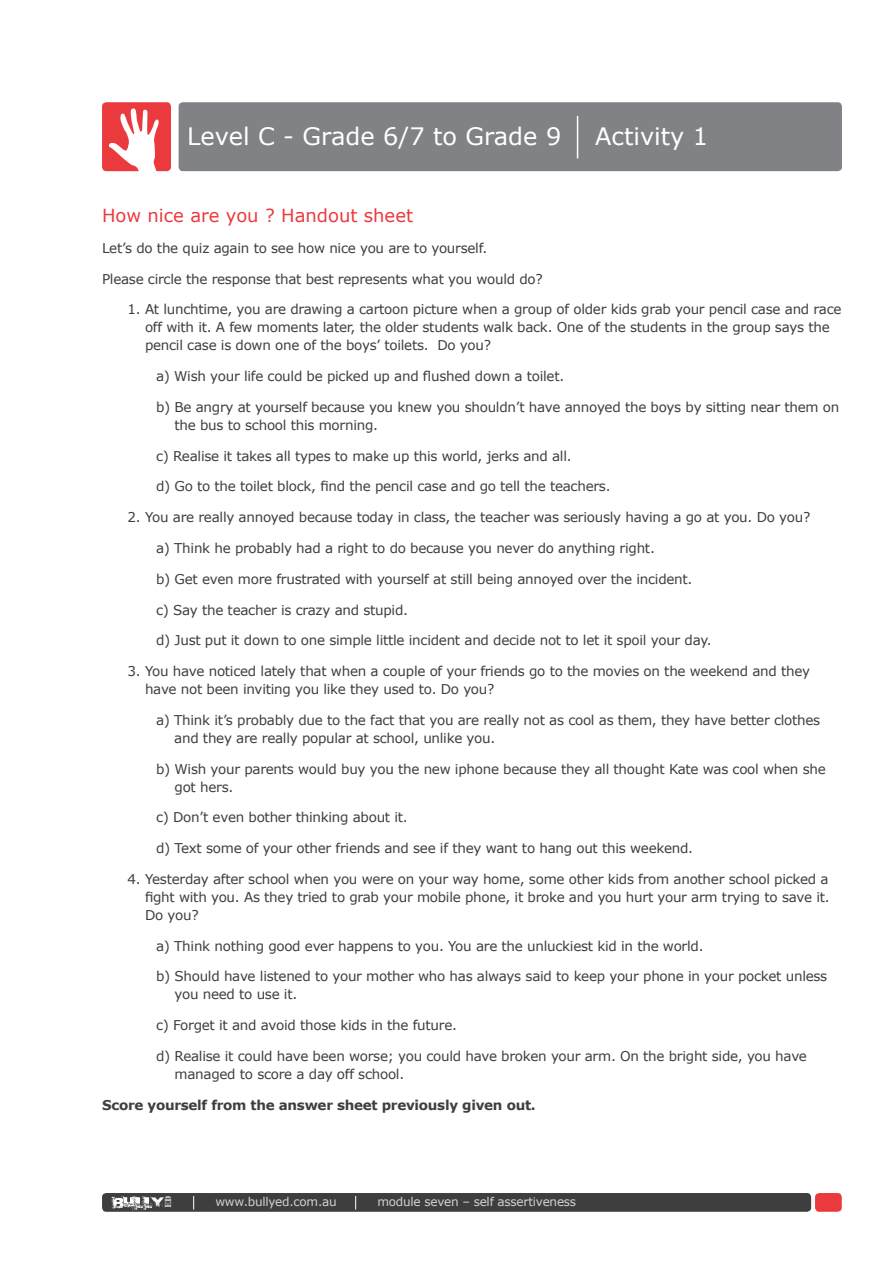
<style>
.page{position:relative;width:893px;height:1263px;background:#fff}
.page>*{position:absolute;margin:0;border:0;box-sizing:border-box;transform-origin:0 0}
.t1{font:24px "Verdana";color:#fff}
.sub_header_7_red{font:18px "Verdana";color:#eb3a3d}
.body_copy{font:13.5px/18px "Verdana";letter-spacing:-.02em;color:#3e3e3f}
.body_copy_bold{font:700 13.5px "Verdana";letter-spacing:-.02em;color:#3e3e3f}
.t2{font:12px "Verdana";letter-spacing:-.02em;color:#d1d2d4}
</style>
<div class="page">
<div style="left:815px;top:1193px;width:27px;height:19px;background:#eb3a3d;border-radius:4px"></div>
<div style="left:102px;top:1193px;width:709px;height:19px;background:#3e3e3f;border-radius:4px"></div>
<svg style="left:111px;top:1196px;width:60px;height:16px"></svg>
<svg style="left:193px;top:1196px;width:1px;height:13px"></svg>
<svg style="left:355px;top:1196px;width:1px;height:13px"></svg>
<div style="left:179px;top:102px;width:663px;height:69px;background:#808285;border-radius:4px"></div>
<div style="left:102px;top:102px;width:69px;height:69px;background:#eb3a3d;border-radius:4px"></div>
<svg style="left:108px;top:108px;width:55px;height:64px"></svg>
<hr style="left:577px;top:116px;width:1px;height:42px;background:#fff">
<p class="t1" style="left:187px;top:121px;width:376px">Level C - Grade 6/7 to Grade 9</p>
<p class="t1" style="left:595px;top:121px;width:114px">Activity 1</p>
<p class="sub_header_7_red" style="left:102px;top:204px;width:313px">How nice are you ? Handout sheet</p>
<p class="body_copy" style="left:102px;top:239px;width:387px">Let’s do the quiz again to see how nice you are to yourself.</p>
<p class="body_copy" style="left:102px;top:269px;width:442px">Please circle the response that best represents what you would do?</p>
<p class="body_copy" style="left:145px;top:300px;width:698px;text-indent:-17px">1. At lunchtime, you are drawing a cartoon picture when a group of older kids grab your pencil case and race off with it. A few moments later, the older students walk back. One of the students in the group says the pencil case is down one of the boys’ toilets. Do you?</p>
<p class="body_copy" style="left:156px;top:367px;width:410px">a) Wish your life could be picked up and flushed down a toilet.</p>
<p class="body_copy" style="left:175px;top:398px;width:666px;text-indent:-18px">b) Be angry at yourself because you knew you shouldn’t have annoyed the boys by sitting near them on the bus to school this morning.</p>
<p class="body_copy" style="left:156px;top:446px;width:417px">c) Realise it takes all types to make up this world, jerks and all.</p>
<p class="body_copy" style="left:156px;top:477px;width:456px">d) Go to the toilet block, find the pencil case and go tell the teachers.</p>
<p class="body_copy" style="left:128px;top:508px;width:684px">2. You are really annoyed because today in class, the teacher was seriously having a go at you. Do you?</p>
<p class="body_copy" style="left:156px;top:539px;width:500px">a) Think he probably had a right to do because you never do anything right.</p>
<p class="body_copy" style="left:156px;top:569px;width:538px">b) Get even more frustrated with yourself at still being annoyed over the incident.</p>
<p class="body_copy" style="left:156px;top:600px;width:254px">c) Say the teacher is crazy and stupid.</p>
<p class="body_copy" style="left:156px;top:631px;width:557px">d) Just put it down to one simple little incident and decide not to let it spoil your day.</p>
<p class="body_copy" style="left:145px;top:662px;width:667px;text-indent:-17px">3. You have noticed lately that when a couple of your friends go to the movies on the weekend and they have not been inviting you like they used to. Do you?</p>
<p class="body_copy" style="left:174px;top:710px;width:647px;text-indent:-18px">a) Think it’s probably due to the fact that you are really not as cool as them, they have better clothes and they are really popular at school, unlike you.</p>
<p class="body_copy" style="left:175px;top:759px;width:653px;text-indent:-18px">b) Wish your parents would buy you the new iphone because they all thought Kate was cool when she got hers.</p>
<p class="body_copy" style="left:156px;top:808px;width:253px">c) Don’t even bother thinking about it.</p>
<p class="body_copy" style="left:156px;top:839px;width:539px">d) Text some of your other friends and see if they want to hang out this weekend.</p>
<p class="body_copy" style="left:145px;top:869px;width:686px;text-align:justify;text-indent:-17px">4. Yesterday after school when you were on your way home, some other kids from another school picked a fight with you. As they tried to grab your mobile phone, it broke and you hurt your arm trying to save it.<br>Do you?</p>
<p class="body_copy" style="left:156px;top:936px;width:549px">a) Think nothing good ever happens to you. You are the unluckiest kid in the world.</p>
<p class="body_copy" style="left:175px;top:967px;width:654px;text-indent:-18px">b) Should have listened to your mother who has always said to keep your phone in your pocket unless you need to use it.</p>
<p class="body_copy" style="left:156px;top:1016px;width:302px">c) Forget it and avoid those kids in the future.</p>
<p class="body_copy" style="left:175px;top:1046px;width:634px;text-indent:-18px">d) Realise it could have been worse; you could have broken your arm. On the bright side, you have managed to score a day off school.</p>
<p class="body_copy_bold" style="left:102px;top:1096px;width:435px">Score yourself from the answer sheet previously given out.</p>
<p class="t2" style="left:215px;top:1194px;width:123px">www.bullyed.com.au</p>
<p class="t2" style="left:377px;top:1194px;width:200px">module seven – self assertiveness</p>
</div>
